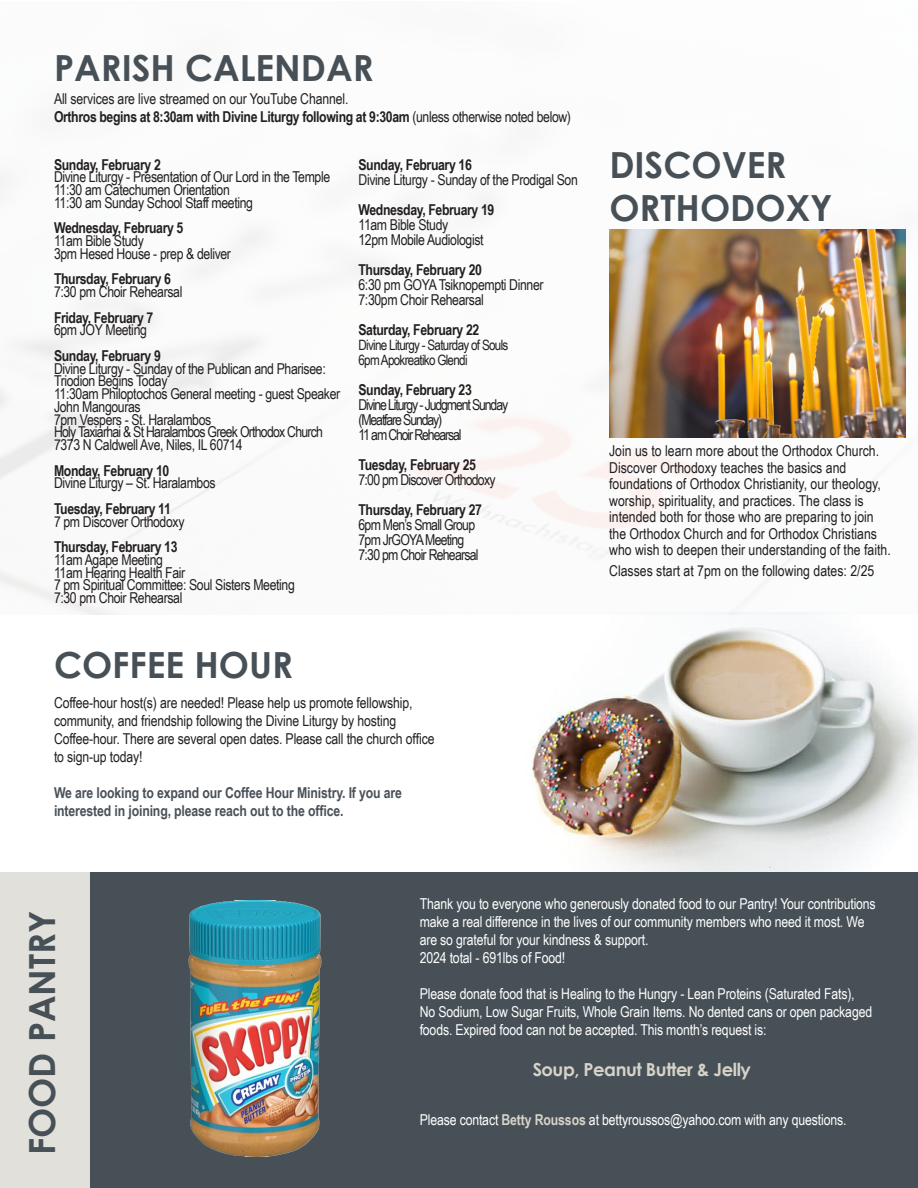
<style>
.page{position:relative;width:918px;height:1188px;background:#fff}
.page>*{position:absolute;margin:0;border:0;box-sizing:border-box;transform-origin:0 0}
.t1{font:700 36px "Century Gothic";color:#465056}
.t2{font:700 18px "Century Gothic";letter-spacing:-.025em;color:#d7d2c9}
.t3{font:15px/18px "Arial Narrow";letter-spacing:-.025em;color:#231f20}
.t4{font:15px/18px "Arial Narrow";letter-spacing:-.01em;color:#fff}
.t5{font:700 15px "Arial Narrow";letter-spacing:-.025em;color:#231f20}
.t6{font:15px/16.5px "Arial Narrow";color:#231f20}
.t7{font:15px "Arial Narrow";letter-spacing:-.05em;color:#231f20}
.t8{font:700 15px/18px "Arial Narrow";letter-spacing:-.01em;color:#495159}
.t9{font:15px/15px "Arial Narrow";letter-spacing:-.075em;color:#231f20}
.t10{font:14.25px "Arial Narrow";letter-spacing:-.05em;color:#231f20}
.s1{font-weight:400}
.s2{font-weight:700;color:#d7d2c9}
</style>
<div class="page">
<img style="left:532px;top:627px;width:386px;height:245px">
<img style="left:0;top:114px;width:906px;height:501px">
<div style="left:90px;top:872px;width:828px;height:316px;background:#465056"></div>
<div style="left:0;top:872px;width:90px;height:315px;background:#e1e0da"></div>
<img style="left:188px;top:901px;width:134px;height:256px">
<img style="left:609px;top:229px;width:296px;height:208px">
<p class="t1" style="left:54px;top:41px;width:321px">PARISH CALENDAR</p>
<p class="t3" style="left:54px;top:89px;width:296px">All services are live streamed on our YouTube Channel.</p>
<p class="t5" style="left:54px;top:106px;width:519px">Orthros begins at 8:30am with Divine Liturgy following at 9:30am <span class="s1">(unless otherwise noted below)</span></p>
<p class="t5" style="left:54px;top:153px;width:108px">Sunday, February 2</p>
<p class="t3" style="left:54px;top:167px;width:278px">Divine Liturgy - Presentation of Our Lord in the Temple</p>
<p class="t3" style="left:54px;top:180px;width:177px">11:30 am Catechumen Orientation</p>
<p class="t3" style="left:54px;top:193px;width:201px">11:30 am Sunday School Staff meeting</p>
<p class="t5" style="left:54px;top:217px;width:131px">Wednesday, February 5</p>
<p class="t3" style="left:54px;top:231px;width:91px">11am Bible Study</p>
<p class="t3" style="left:54px;top:244px;width:179px">3pm Hesed House - prep &amp; deliver</p>
<p class="t5" style="left:54px;top:268px;width:119px">Thursday, February 6</p>
<p class="t3" style="left:54px;top:282px;width:130px">7:30 pm Choir Rehearsal</p>
<p class="t5" style="left:54px;top:306px;width:101px">Friday, February 7</p>
<p class="t3" style="left:54px;top:320px;width:94px">6pm JOY Meeting</p>
<p class="t5" style="left:54px;top:344px;width:108px">Sunday, February 9</p>
<p class="t3" style="left:54px;top:361px;width:273px;line-height:12.8px">Divine Liturgy - Sunday of the Publican and Pharisee:<br>Triodion Begins Today</p>
<p class="t3" style="left:54px;top:387px;width:288px;line-height:12.8px">11:30am Philoptochos General meeting - guest Speaker<br>John Mangouras</p>
<p class="t3" style="left:54px;top:410px;width:159px">7pm Vespers - St. Haralambos</p>
<p class="t7" style="left:54px;top:421px;width:271px">Holy Taxiarhai &amp; St Haralambos Greek Orthodox Church</p>
<p class="t3" style="left:54px;top:435px;width:190px">7373 N Caldwell Ave, Niles, IL 60714</p>
<p class="t5" style="left:54px;top:459px;width:117px">Monday, February 10</p>
<p class="t3" style="left:54px;top:473px;width:163px">Divine Liturgy – St. Haralambos</p>
<p class="t5" style="left:54px;top:497px;width:118px">Tuesday, February 11</p>
<p class="t3" style="left:54px;top:512px;width:132px">7 pm Discover Orthodoxy</p>
<p class="t5" style="left:54px;top:535px;width:125px">Thursday, February 13</p>
<p class="t3" style="left:54px;top:550px;width:110px">11am Agape Meeting</p>
<p class="t3" style="left:54px;top:563px;width:133px">11am Hearing Health Fair</p>
<p class="t3" style="left:54px;top:575px;width:242px">7 pm Spiritual Committee: Soul Sisters Meeting</p>
<p class="t3" style="left:54px;top:588px;width:130px">7:30 pm Choir Rehearsal</p>
<p class="t5" style="left:358px;top:153px;width:115px">Sunday, February 16</p>
<p class="t3" style="left:358px;top:170px;width:221px">Divine Liturgy - Sunday of the Prodigal Son</p>
<p class="t5" style="left:358px;top:198px;width:137px">Wednesday, February 19</p>
<p class="t3" style="left:358px;top:215px;width:91px">11am Bible Study</p>
<p class="t3" style="left:358px;top:230px;width:127px">12pm Mobile Audiologist</p>
<p class="t5" style="left:358px;top:258px;width:125px">Thursday, February 20</p>
<p class="t3" style="left:358px;top:275px;width:187px">6:30 pm GOYA Tsiknopempti Dinner</p>
<p class="t3" style="left:358px;top:290px;width:127px">7:30pm Choir Rehearsal</p>
<p class="t5" style="left:358px;top:318px;width:122px">Saturday, February 22</p>
<p class="t10" style="left:358px;top:334px;width:151px">Divine Liturgy - Saturday of Souls</p>
<p class="t10" style="left:358px;top:349px;width:111px">6pm Apokreatiko Glendi</p>
<p class="t5" style="left:358px;top:378px;width:115px">Sunday, February 23</p>
<p class="t9" style="left:358px;top:396px;width:151px">Divine Liturgy - Judgment Sunday (Meatfare Sunday)</p>
<p class="t9" style="left:358px;top:426px;width:105px">11 am Choir Rehearsal</p>
<p class="t5" style="left:358px;top:453px;width:119px">Tuesday, February 25</p>
<p class="t7" style="left:358px;top:468px;width:139px">7:00 pm Discover Orthodoxy</p>
<p class="t5" style="left:358px;top:498px;width:125px">Thursday, February 27</p>
<p class="t7" style="left:358px;top:513px;width:118px">6pm Men’s Small Group</p>
<p class="t7" style="left:358px;top:528px;width:107px">7pm JrGOYA Meeting</p>
<p class="t7" style="left:358px;top:543px;width:122px">7:30 pm Choir Rehearsal</p>
<p class="t1" style="left:54px;top:638px;width:241px">COFFEE HOUR</p>
<p class="t3" style="left:54px;top:694px;width:382px">Coffee-hour host(s) are needed! Please help us promote fellowship, community, and friendship following the Divine Liturgy by hosting Coffee-hour. There are several open dates. Please call the church office to sign-up today!</p>
<p class="t8" style="left:54px;top:783px;width:350px">We are looking to expand our Coffee Hour Ministry. If you are interested in joining, please reach out to the office.</p>
<p class="t1" style="left:609px;top:138px;width:179px">DISCOVER</p>
<p class="t1" style="left:609px;top:181px;width:225px">ORTHODOXY</p>
<p class="t6" style="left:609px;top:442px;width:283px">Join us to learn more about the Orthodox Church.<br>Discover Orthodoxy teaches the basics and foundations of Orthodox Christianity, our theology, worship, spirituality, and practices. The class is intended both for those who are preparing to join the Orthodox Church and for Orthodox Christians who wish to deepen their understanding of the faith.</p>
<p class="t6" style="left:609px;top:562px;width:267px">Classes start at 7pm on the following dates: 2/25</p>
<p class="t1" style="left:15px;top:1155px;width:246px;rotate:-90deg">FOOD PANTRY</p>
<p class="t4" style="left:420px;top:895px;width:458px">Thank you to everyone who generously donated food to our Pantry! Your contributions make a real difference in the lives of our community members who need it most. We are so grateful for your kindness &amp; support.</p>
<p class="t4" style="left:420px;top:949px;width:147px">2024 total - 691lbs of Food!</p>
<p class="t4" style="left:420px;top:985px;width:454px">Please donate food that is Healing to the Hungry - Lean Proteins (Saturated Fats),<br>No Sodium, Low Sugar Fruits, Whole Grain Items. No dented cans or open packaged foods. Expired food can not be accepted. This month’s request is:</p>
<p class="t2" style="left:533px;top:1056px;width:220px">Soup, Peanut Butter &amp; Jelly</p>
<p class="t4" style="left:420px;top:1111px;width:428px">Please contact <span class="s2">Betty Roussos</span> at bettyroussos@yahoo.com with any questions.</p>
</div>
